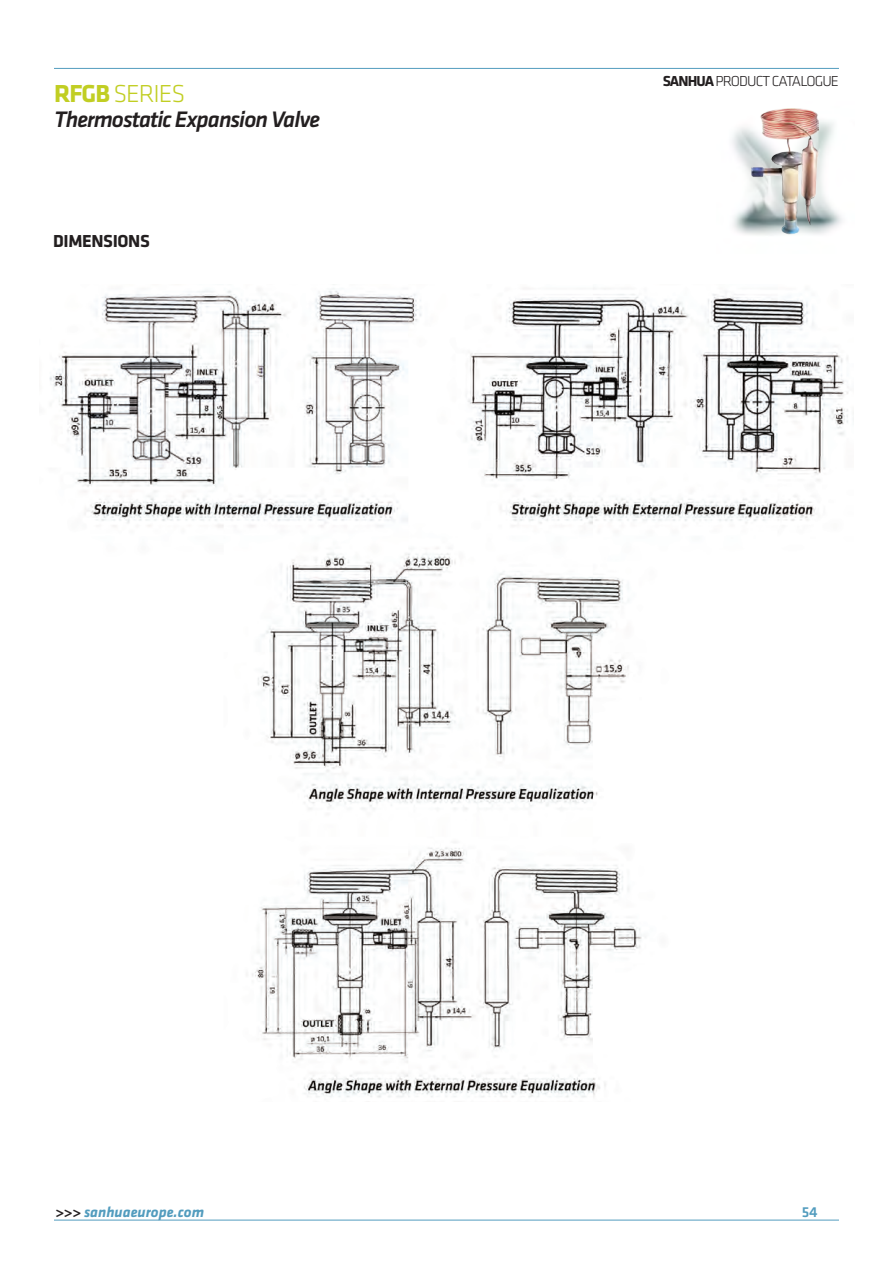
<style>
.page{position:relative;width:893px;height:1263px;background:#fff}
.page>*{position:absolute;margin:0;border:0;box-sizing:border-box;transform-origin:0 0}
.t1{font:300 25.5px "Klavika";letter-spacing:-.04em;color:#c1ce23}
.t2{font:italic 500 23.25px "Klavika";letter-spacing:-.04em;color:#231f20}
.t3{font:700 18px "Klavika";letter-spacing:-.02em;color:#231f20}
.t4{font:300 15px "Klavika";letter-spacing:-.06em;color:#231f20}
.t5{font:italic 700 15px "Klavika";color:#529cbe}
.t6{font:500 15px "Klavika";color:#529cbe}
.s1{font-weight:700}
.s2{font-style:normal;color:#231f20}
</style>
<div class="page">
<hr style="left:54px;top:1220px;width:785px;height:1px;background:#529cbe">
<hr style="left:54px;top:68px;width:785px;height:1px;background:#529cbe">
<img style="left:732px;top:119px;width:110px;height:115px">
<img style="left:745px;top:108px;width:73px;height:127px">
<img style="left:49px;top:288px;width:799px;height:810px">
<p class="t1" style="left:54px;top:80px;width:133px"><span class="s1">RFGB</span> SERIES</p>
<p class="t2" style="left:54px;top:107px;width:268px">Thermostatic Expansion Valve</p>
<p class="t3" style="left:53px;top:232px;width:98px">DIMENSIONS</p>
<p class="t4" style="left:663px;top:73px;width:178px"><span class="s1">SANHUA</span> PRODUCT CATALOGUE</p>
<p class="t5" style="left:55px;top:1204px;width:150px"><span class="s2">&gt;&gt;&gt;</span> sanhuaeurope.com</p>
<p class="t6" style="left:802px;top:1204px;width:18px">54</p>
</div>
